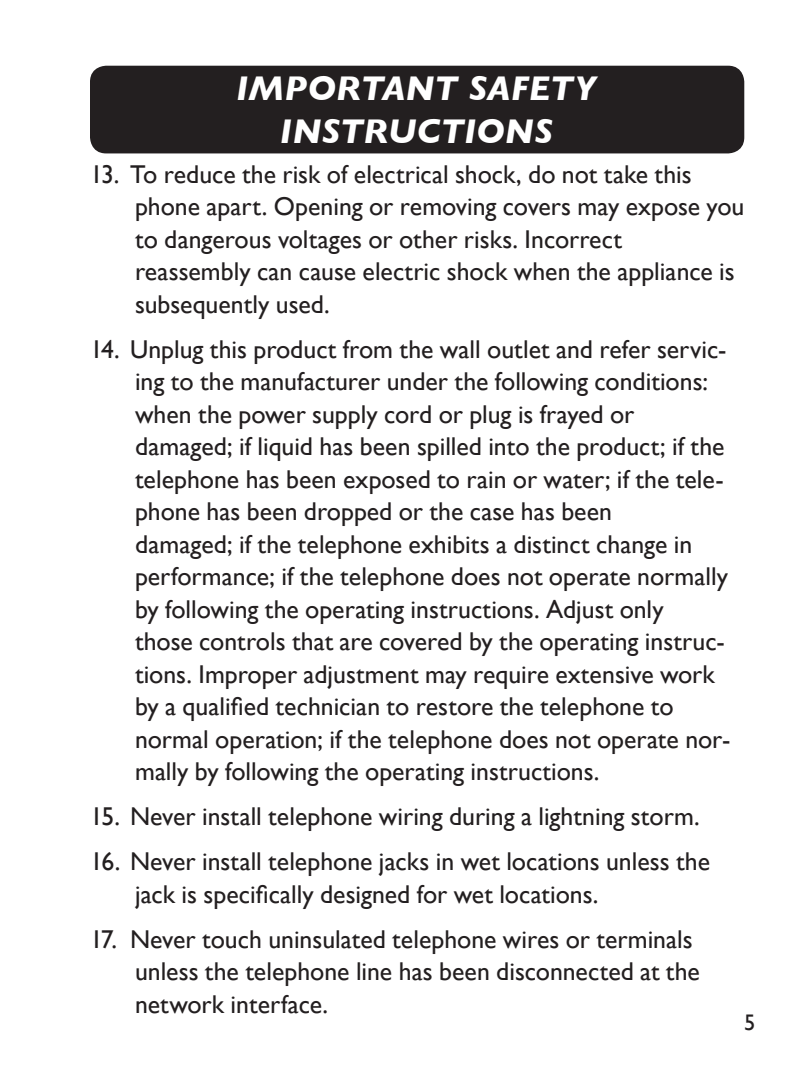
<style>
.page{position:relative;width:810px;height:1080px;background:#fff}
.page>*{position:absolute;margin:0;border:0;box-sizing:border-box;transform-origin:0 0}
.Page_Header_Black_Bo{font:italic 700 35px "Gill Sans";letter-spacing:.005em;color:#fff}
.t1{font:25.75px/32.5px "Gill Sans";color:#231f20}
.t2{font:22.5px "Gill Sans";color:#231f20}
</style>
<div class="page">
<div style="left:90px;top:66px;width:654px;height:87px;background:#231f20;border-radius:16px"></div>
<p class="Page_Header_Black_Bo" style="left:236px;top:68px;width:362px">IMPORTANT SAFETY</p>
<p class="Page_Header_Black_Bo" style="left:280px;top:111px;width:274px">INSTRUCTIONS</p>
<p class="t1" style="left:135px;top:157px;width:611px;text-indent:-45px">13. To reduce the risk of electrical shock, do not take this phone apart. Opening or removing covers may expose you to dangerous voltages or other risks. Incorrect<br>reassembly can cause electric shock when the appliance is subsequently used.</p>
<p class="t1" style="left:135px;top:332px;width:597px;text-indent:-45px">14. Unplug this product from the wall outlet and refer servic&shy;ing to the manufacturer under the following conditions: when the power supply cord or plug is frayed or damaged; if liquid has been spilled into the product; if the telephone has been exposed to rain or water; if the tele&shy;phone has been dropped or the case has been<br>damaged; if the telephone exhibits a distinct change in performance; if the telephone does not operate normally by following the operating instructions. Adjust only<br>those controls that are covered by the operating instruc&shy;tions. Improper adjustment may require extensive work by a qualified technician to restore the telephone to normal operation; if the telephone does not operate nor&shy;mally by following the operating instructions.</p>
<p class="t1" style="left:90px;top:800px;width:611px">15. Never install telephone wiring during a lightning storm.</p>
<p class="t1" style="left:135px;top:845px;width:577px;text-indent:-45px">16. Never install telephone jacks in wet locations unless the jack is specifically designed for wet locations.</p>
<p class="t1" style="left:135px;top:922px;width:566px;text-indent:-45px">17. Never touch uninsulated telephone wires or terminals unless the telephone line has been disconnected at the network interface.</p>
<p class="t2" style="left:744px;top:1009px;width:13px">5</p>
</div>
